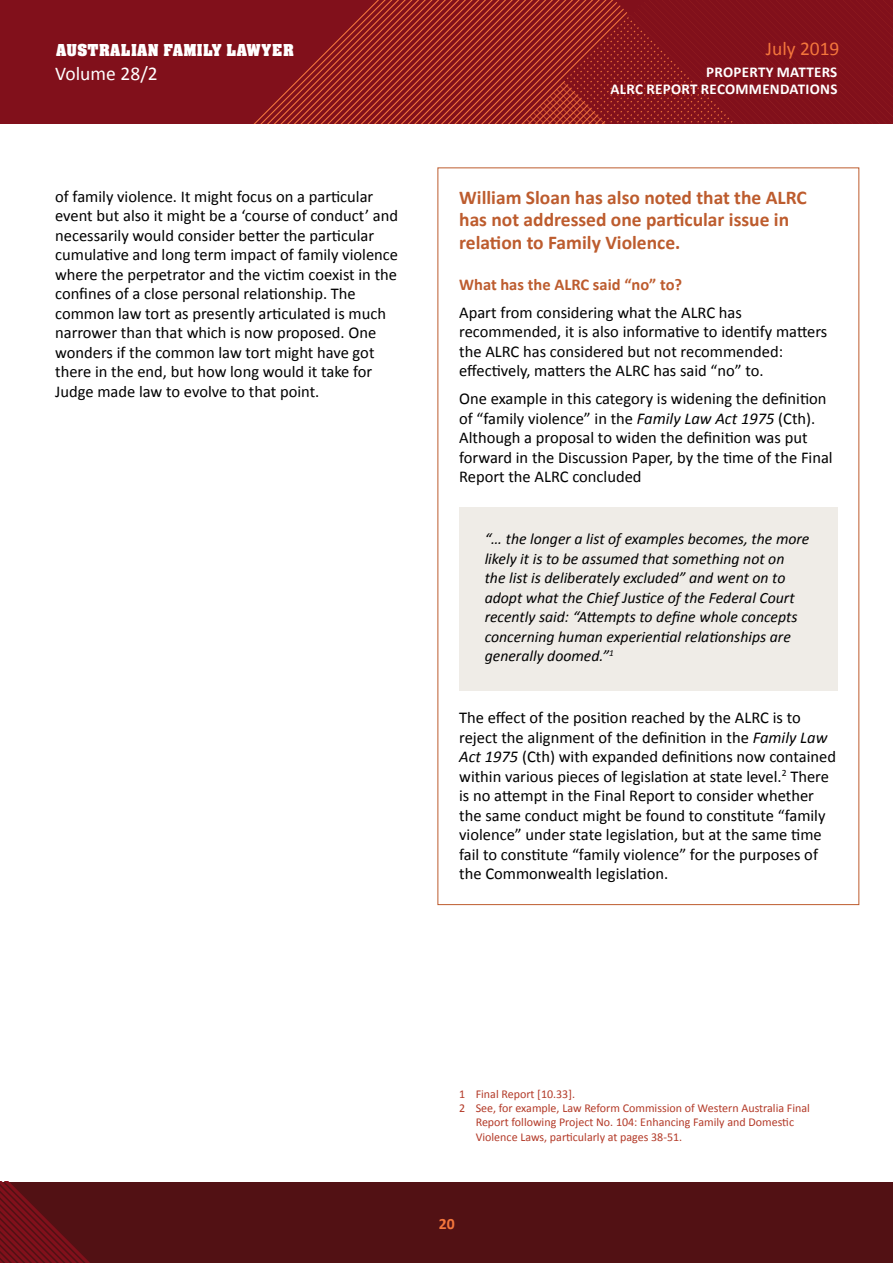
<style>
.page{position:relative;width:893px;height:1263px;background:#fff}
.page>*{position:absolute;margin:0;border:0;box-sizing:border-box;transform-origin:0 0}
.t1{font:700 19.5px/22.5px "Calibri";color:#bd5c2e}
.t2{font:19.5px "Calibri";color:#fff}
.t3{font:19.5px "Calibri";color:#f4763c}
.t4{font:18px "Aachen Bold Plain";letter-spacing:.02em;color:#fff}
.t5{font:16.5px/19.5px "Calibri";color:#000}
.t6{font:700 16.5px "Calibri";color:#bd5c2e}
.t7{font:italic 15.75px/19.5px "Calibri";color:#000}
.t8{font:700 15.75px "Calibri";color:#f4763c}
.t9{font:700 15px/16.8px "Calibri";letter-spacing:.02em;color:#fff;text-align:right}
.t10{font:12px "Calibri";color:#b33a28}
.s1{font-style:italic}
</style>
<div class="page">
<div style="left:0;top:0;width:893px;height:124px;background:#81101b"></div>
<svg style="left:254px;top:0;width:639px;height:124px"></svg>
<div style="left:0;top:1182px;width:893px;height:81px;background:#521114"></div>
<svg style="left:0;top:1182px;width:90px;height:81px"></svg>
<div style="left:459px;top:507px;width:379px;height:184px;background:#efece7"></div>
<p class="t4" style="left:56px;top:39px;width:240px">AUSTRALIAN FAMILY LAWYER</p>
<p class="t2" style="left:55px;top:62px;width:104px">Volume 28/2</p>
<p class="t3" style="left:766px;top:36px;width:75px">July 2019</p>
<p class="t9" style="left:610px;top:63px;width:228px">PROPERTY MATTERS<br>ALRC REPORT RECOMMENDATIONS</p>
<p class="t5" style="left:55px;top:186px;width:344px">of family violence. It might focus on a particular event but also it might be a ‘course of conduct’ and necessarily would consider better the particular cumulative and long term impact of family violence where the perpetrator and the victim coexist in the confines of a close personal relationship. The common law tort as presently articulated is much narrower than that which is now proposed. One wonders if the common law tort might have got there in the end, but how long would it take for Judge made law to evolve to that point.</p>
<p class="t1" style="left:459px;top:185px;width:349px">William Sloan has also noted that the ALRC has not addressed one particular issue in relation to Family Violence.</p>
<p class="t6" style="left:459px;top:274px;width:225px">What has the ALRC said “no” to?</p>
<p class="t5" style="left:459px;top:302px;width:370px">Apart from considering what the ALRC has recommended, it is also informative to identify matters the ALRC has considered but not recommended: effectively, matters the ALRC has said “no” to.</p>
<p class="t5" style="left:459px;top:388px;width:375px">One example in this category is widening the definition of “family violence” in the <span class="s1">Family Law Act 1975</span> (Cth).<br>Although a proposal to widen the definition was put forward in the Discussion Paper, by the time of the Final Report the ALRC concluded</p>
<p class="t7" style="left:485px;top:528px;width:326px">“… the longer a list of examples becomes, the more likely it is to be assumed that something not on<br>the list is deliberately excluded” and went on to adopt what the Chief Justice of the Federal Court recently said: “Attempts to define whole concepts concerning human experiential relationships are generally doomed.”<sup>1</sup></p>
<p class="t5" style="left:459px;top:707px;width:378px">The effect of the position reached by the ALRC is to reject the alignment of the definition in the <span class="s1">Family Law Act 1975</span> (Cth) with expanded definitions now contained within various pieces of legislation at state level.<sup>2</sup> There is no attempt in the Final Report to consider whether the same conduct might be found to constitute “family violence” under state legislation, but at the same time fail to constitute “family violence” for the purposes of the Commonwealth legislation.</p>
<p class="t10" style="left:459px;top:1086px;width:117px">1 Final Report [10.33].</p>
<p class="t10" style="left:459px;top:1100px;width:352px">2 See, for example, Law Reform Commission of Western Australia Final</p>
<p class="t10" style="left:476px;top:1115px;width:320px">Report following Project No. 104: Enhancing Family and Domestic</p>
<p class="t10" style="left:476px;top:1129px;width:208px">Violence Laws, particularly at pages 38-51.</p>
<p class="t8" style="left:439px;top:1214px;width:17px">20</p>
</div>
